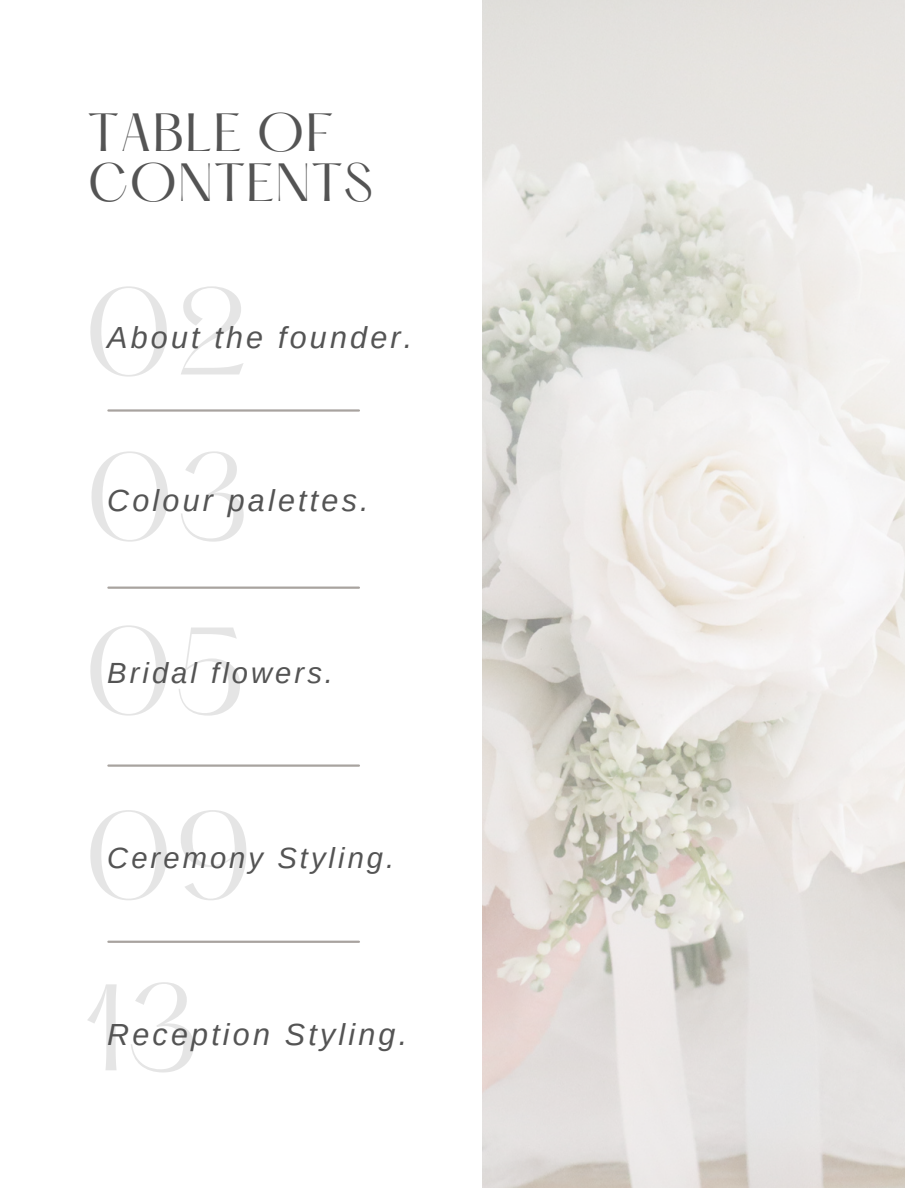
<style>
.page{position:relative;width:918px;height:1188px;background:#fff}
.page>*{position:absolute;margin:0;border:0;box-sizing:border-box;transform-origin:0 0}
.t1{font:107.55px/165px "Hatton";color:#545454}
.t2{font:47.1px/50.8px "Hatton";letter-spacing:.02em;color:#545454}
.t3{font:italic 30.45px "Arimo";letter-spacing:.105em;color:#545454}
.t4{font:italic 29.25px "Arimo";letter-spacing:.105em;color:#545454}
</style>
<div class="page">
<img style="left:482px;top:0;width:422px;height:1188px">
<hr style="left:108px;top:409px;width:251px;height:3px;background:#a8a39f">
<hr style="left:108px;top:587px;width:251px;height:2px;background:#a8a39f">
<hr style="left:108px;top:764px;width:251px;height:3px;background:#a8a39f">
<hr style="left:108px;top:941px;width:251px;height:2px;background:#a8a39f">
<h1 class="t2" style="left:88px;top:112px;width:287px">TABLE OF<br>CONTENTS</h1>
<h1 class="t1" style="left:83px;top:262px;width:166px">02<br>03</h1>
<p class="t3" style="left:107px;top:320px;width:306px">About the founder.</p>
<p class="t3" style="left:107px;top:484px;width:263px">Colour palettes.</p>
<h1 class="t1" style="left:83px;top:591px;width:173px;line-height:184.8px">05<br>09</h1>
<p class="t4" style="left:107px;top:657px;width:227px">Bridal flowers.</p>
<p class="t4" style="left:107px;top:841px;width:289px">Ceremony Styling.</p>
<h1 class="t1" style="left:84px;top:958px;width:115px">13</h1>
<p class="t3" style="left:107px;top:1017px;width:301px">Reception Styling.</p>
</div>
